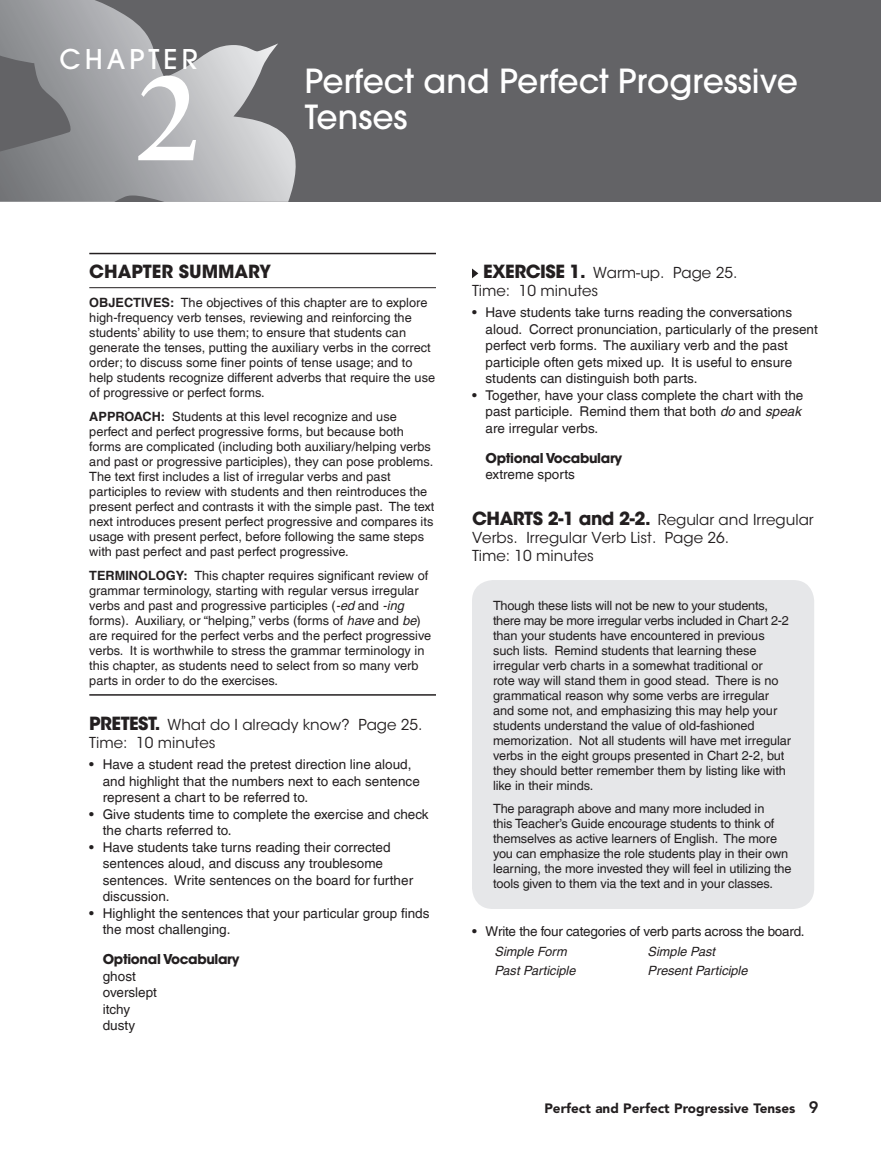
<style>
.page{position:relative;width:881px;height:1165px;background:#fff}
.page>*{position:absolute;margin:0;border:0;box-sizing:border-box;transform-origin:0 0}
.t1{font:700 120px "Sabon LT Pro";color:#fff}
.t2{font:500 33px "ITC Avant Garde W1 G";color:#fff}
.t3{font:500 27px "ITC Avant Garde W1 G";letter-spacing:.15em;color:#fff}
.t4{font:700 18px "ITC Avant Garde Std";color:#231f20}
.t5{font:15px/18px "ITC Avant Garde Std";color:#231f20}
.t6{font:13.5px/16.5px "Helvetica LT Com";color:#231f20}
.t7{font:13.5px "Helvetica LT Com";letter-spacing:-.02em;color:#231f20}
.t8{font:700 13.5px "ITC Avant Garde Std";letter-spacing:-.025em;color:#231f20}
.t9{font:900 13.5px "Avenir LT Pro";color:#231f20}
.t10{font:12.75px/15px "Helvetica LT Com";color:#231f20}
.t11{font:italic 12.75px "Helvetica LT Com";color:#231f20}
.s1{font-weight:700}
.s2{font-style:italic}
.s3{font-weight:700;font-size:18px}
.s4{font-weight:800;font-size:16.5px}
</style>
<div class="page">
<div style="left:0;top:0;width:881px;height:201px;background:#636366"></div>
<svg style="left:0;top:201px;width:288px;height:88px"></svg>
<svg style="left:0;top:0;width:296px;height:201px"></svg>
<hr style="left:89px;top:253px;width:347px;height:1px;background:#231f20">
<hr style="left:89px;top:287px;width:347px;height:1px;background:#231f20">
<hr style="left:89px;top:694px;width:347px;height:1px;background:#231f20">
<svg style="left:472px;top:268px;width:6px;height:10px"></svg>
<div style="left:472px;top:580px;width:342px;height:328px;background:#e6e7e9;border-radius:21px"></div>
<h3 class="t3" style="left:60px;top:42px;width:140px">CHAPTER</h3>
<h1 class="t1" style="left:136px;top:43px;width:68px">2</h1>
<h2 class="t2" style="left:305px;top:60px;width:494px">Perfect and Perfect Progressive</h2>
<h2 class="t2" style="left:305px;top:96px;width:104px">Tenses</h2>
<h3 class="t4" style="left:89px;top:260px;width:183px">CHAPTER SUMMARY</h3>
<p class="t10" style="left:89px;top:295px;width:347px"><span class="s1">OBJECTIVES:</span> The objectives of this chapter are to explore high-frequency verb tenses, reviewing and reinforcing the students’ ability to use them; to ensure that students can generate the tenses, putting the auxiliary verbs in the correct order; to discuss some finer points of tense usage; and to help students recognize different adverbs that require the use of progressive or perfect forms.</p>
<p class="t10" style="left:89px;top:409px;width:346px"><span class="s1">APPROACH:</span> Students at this level recognize and use perfect and perfect progressive forms, but because both forms are complicated (including both auxiliary/helping verbs and past or progressive participles), they can pose problems.<br>The text first includes a list of irregular verbs and past participles to review with students and then reintroduces the present perfect and contrasts it with the simple past. The text next introduces present perfect progressive and compares its usage with present perfect, before following the same steps with past perfect and past perfect progressive.</p>
<p class="t10" style="left:89px;top:567px;width:343px"><span class="s1">TERMINOLOGY:</span> This chapter requires significant review of grammar terminology, starting with regular versus irregular verbs and past and progressive participles (<span class="s2">- ed</span> and <span class="s2">- ing </span>forms). Auxiliary, or “helping,” verbs (forms of <span class="s2">have</span> and <span class="s2">be</span> ) are required for the perfect verbs and the perfect progressive verbs. It is worthwhile to stress the grammar terminology in this chapter, as students need to select from so many verb parts in order to do the exercises.</p>
<p class="t5" style="left:89px;top:715px;width:335px"><span class="s3">PRETEST.</span> What do I already know? Page 25.<br>Time: 10 minutes</p>
<p class="t6" style="left:103px;top:756px;width:318px;text-indent:-14px">• Have a student read the pretest direction line aloud, and highlight that the numbers next to each sentence represent a chart to be referred to.</p>
<p class="t6" style="left:103px;top:805px;width:327px;text-indent:-14px">• Give students time to complete the exercise and check the charts referred to.</p>
<p class="t6" style="left:103px;top:838px;width:312px;text-indent:-14px">• Have students take turns reading their corrected sentences aloud, and discuss any troublesome sentences. Write sentences on the board for further discussion.</p>
<p class="t6" style="left:103px;top:904px;width:328px;text-indent:-14px">• Highlight the sentences that your particular group finds the most challenging.</p>
<p class="t8" style="left:103px;top:950px;width:138px">Optional Vocabulary</p>
<p class="t6" style="left:103px;top:967px;width:56px">ghost overslept itchy dusty</p>
<p class="t5" style="left:472px;top:264px;width:267px;text-indent:11px"><span class="s3">EXERCISE 1.</span> Warm-up. Page 25.<br>Time: 10 minutes</p>
<p class="t6" style="left:485px;top:304px;width:334px;text-indent:-14px">• Have students take turns reading the conversations aloud. Correct pronunciation, particularly of the present perfect verb forms. The auxiliary verb and the past participle often gets mixed up. It is useful to ensure students can distinguish both parts.</p>
<p class="t6" style="left:485px;top:387px;width:319px;text-indent:-14px">• Together, have your class complete the chart with the past participle. Remind them that both <span class="s2">do</span> and <span class="s2">speak </span>are irregular verbs.</p>
<p class="t8" style="left:485px;top:449px;width:138px">Optional Vocabulary</p>
<p class="t6" style="left:485px;top:466px;width:91px">extreme sports</p>
<p class="t5" style="left:472px;top:510px;width:343px"><span class="s3">CHARTS 2-1 and 2-2.</span> Regular and Irregular<br>Verbs. Irregular Verb List. Page 26.<br>Time: 10 minutes</p>
<p class="t10" style="left:493px;top:598px;width:299px">Though these lists will not be new to your students, there may be more irregular verbs included in Chart 2-2 than your students have encountered in previous such lists. Remind students that learning these irregular verb charts in a somewhat traditional or<br>rote way will stand them in good stead. There is no grammatical reason why some verbs are irregular and some not, and emphasizing this may help your students understand the value of old-fashioned memorization. Not all students will have met irregular verbs in the eight groups presented in Chart 2-2, but they should better remember them by listing like with like in their minds.</p>
<p class="t10" style="left:493px;top:800px;width:300px">The paragraph above and many more included in<br>this Teacher’s Guide encourage students to think of themselves as active learners of English. The more you can emphasize the role students play in their own learning, the more invested they will feel in utilizing the tools given to them via the text and in your classes.</p>
<p class="t7" style="left:472px;top:923px;width:334px">• Write the four categories of verb parts across the board.</p>
<p class="t11" style="left:494px;top:943px;width:74px">Simple Form</p>
<p class="t11" style="left:647px;top:943px;width:69px">Simple Past</p>
<p class="t11" style="left:494px;top:963px;width:82px">Past Participle</p>
<p class="t11" style="left:647px;top:963px;width:101px">Present Participle</p>
<p class="t9" style="left:544px;top:1099px;width:276px">Perfect and Perfect Progressive Tenses <span class="s4">9</span></p>
</div>
